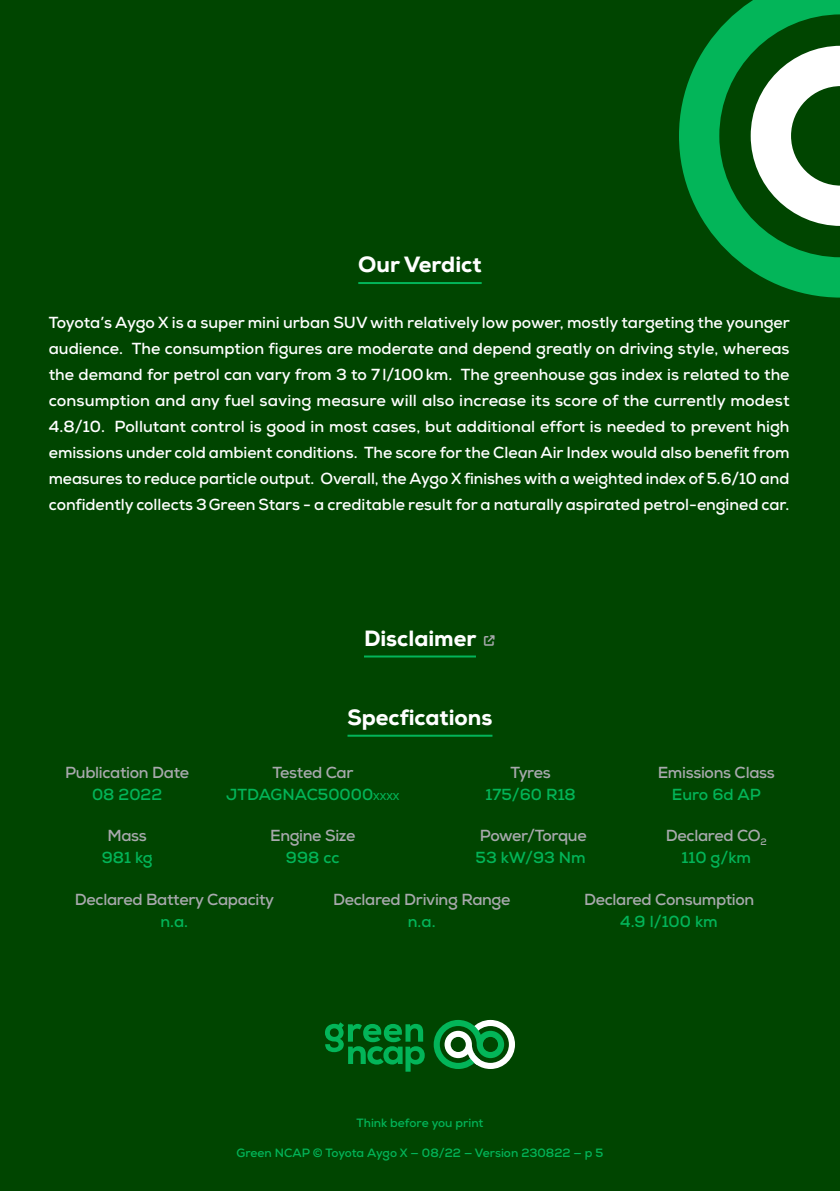
<style>
.page{position:relative;width:840px;height:1191px;background:#fff}
.page>*{position:absolute;margin:0;border:0;box-sizing:border-box;transform-origin:0 0}
.Verdict{font:800 22px "Nexa";color:#fff}
.Verdict_2{font:800 22px "Nexa";color:#fff}
.VerdictBody{font:700 16px/26px "Nexa";color:#fff;text-align:justify}
.SpecTitle{font:700 16px "Nexa";letter-spacing:-.02em;color:#a8a9ad}
.SpecBody{font:700 16px "Nexa";color:#03b559}
.VersionGreen{font:700 12px "Nexa";color:#03b559}
.s1{font-size:10px}
</style>
<div class="page">
<div style="left:0;top:0;width:839px;height:1191px;background:#004500"></div>
<svg style="left:679px;top:0;width:160px;height:297px"></svg>
<svg style="left:325px;top:1022px;width:99px;height:49px"></svg>
<svg style="left:433px;top:1020px;width:81px;height:49px"></svg>
<hr style="left:358px;top:282px;width:123px;height:2px;background:#03b559">
<hr style="left:364px;top:655px;width:111px;height:2px;background:#03b559">
<hr style="left:347px;top:734px;width:145px;height:2px;background:#03b559">
<p class="Verdict_2" style="left:358px;top:250px;width:125px">Our Verdict</p>
<p class="VerdictBody" style="left:49px;top:309px;width:742px">Toyota’s Aygo X is a super mini urban SUV with relatively low power, mostly targeting the younger audience. The consumption figures are moderate and depend greatly on driving style, whereas the demand for petrol can vary from 3 to 7l/100km. The greenhouse gas index is related to the consumption and any fuel saving measure will also increase its score of the currently modest 4.8/10. Pollutant control is good in most cases, but additional effort is needed to prevent high emissions under cold ambient conditions. The score for the Clean Air Index would also benefit from measures to reduce particle output. Overall, the Aygo X finishes with a weighted index of 5.6/10 and confidently collects 3Green Stars - a creditable result for a naturally aspirated petrol-engined car.</p>
<p class="Verdict" style="left:364px;top:624px;width:114px">Disclaimer</p>
<p class="SpecTitle" style="left:65px;top:762px;width:126px">Publication Date</p>
<p class="SpecBody" style="left:92px;top:784px;width:72px">08 2022</p>
<p class="SpecTitle" style="left:107px;top:825px;width:41px">Mass</p>
<p class="SpecBody" style="left:102px;top:847px;width:52px">981 kg</p>
<p class="Verdict" style="left:347px;top:703px;width:146px">Specfications</p>
<p class="SpecTitle" style="left:272px;top:762px;width:82px">Tested Car</p>
<p class="SpecBody" style="left:226px;top:784px;width:175px">JTDAGNAC50000<span class="s1">XXXX</span></p>
<p class="SpecTitle" style="left:270px;top:825px;width:87px">Engine Size</p>
<p class="SpecBody" style="left:286px;top:847px;width:55px">998 cc</p>
<p class="SpecTitle" style="left:510px;top:762px;width:42px">Tyres</p>
<p class="SpecBody" style="left:485px;top:784px;width:92px">175/60 R18</p>
<p class="SpecTitle" style="left:479px;top:825px;width:108px">Power/Torque</p>
<p class="SpecBody" style="left:475px;top:847px;width:112px">53 kW/93 Nm</p>
<p class="SpecTitle" style="left:657px;top:762px;width:119px">Emissions Class</p>
<p class="SpecBody" style="left:671px;top:784px;width:90px">Euro 6d AP</p>
<p class="SpecTitle" style="left:665px;top:825px;width:102px">Declared CO<sub>2</sub></p>
<p class="SpecBody" style="left:681px;top:847px;width:71px">110 g/km</p>
<p class="SpecTitle" style="left:75px;top:889px;width:201px">Declared Battery Capacity</p>
<p class="SpecBody" style="left:160px;top:911px;width:29px">n.a.</p>
<p class="SpecTitle" style="left:333px;top:889px;width:179px">Declared Driving Range</p>
<p class="SpecBody" style="left:407px;top:911px;width:29px">n.a.</p>
<p class="SpecTitle" style="left:583px;top:889px;width:172px">Declared Consumption</p>
<p class="SpecBody" style="left:619px;top:911px;width:99px">4.9 l/100 km</p>
<p class="VersionGreen" style="left:356px;top:1115px;width:128px">Think before you print</p>
<p class="VersionGreen" style="left:236px;top:1145px;width:368px">Green NCAP © Toyota Aygo X — 08/22 — Version 230822 — p 5</p>
</div>
